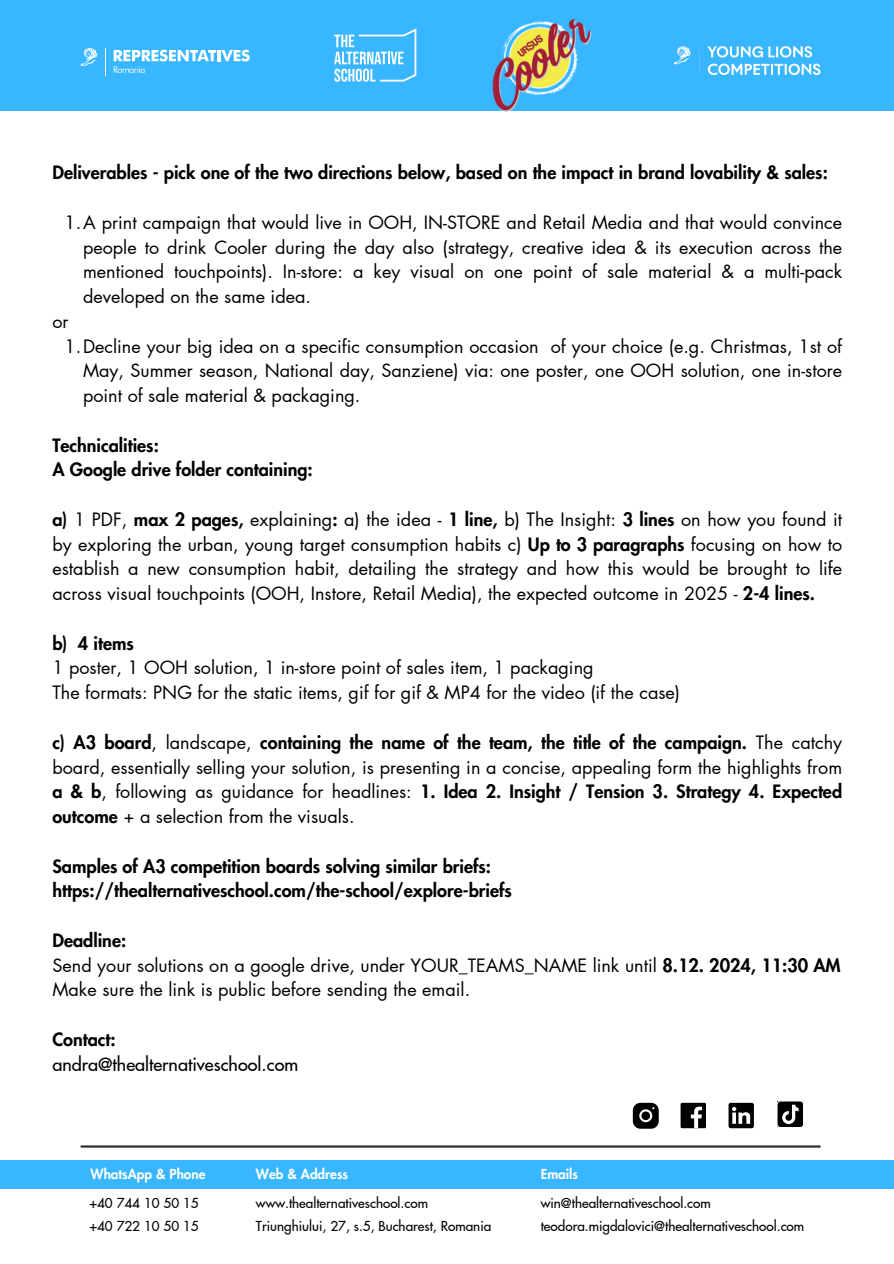
<style>
.page{position:relative;width:894px;height:1264px;background:#fff}
.page>*{position:absolute;margin:0;border:0;box-sizing:border-box;transform-origin:0 0}
.t1{font:18px/24.8px "Futura LT Pro";color:#000;text-align:justify}
.t2{font:800 18px/24.8px "Futura LT Pro";color:#000}
.t3{font:500 18px/24.8px "Futura LT Pro";color:#000}
.t4{font:500 13.5px "Futura LT Pro";color:#000}
.t5{font:800 13.5px "Futura LT Pro";color:#fff}
.s1{font-weight:800}
</style>
<div class="page">
<div style="left:0;top:0;width:893px;height:110px;background:#38b6ff"></div>
<svg style="left:674px;top:46px;width:146px;height:29px"></svg>
<svg style="left:334px;top:28px;width:82px;height:53px"></svg>
<svg style="left:81px;top:48px;width:16px;height:18px"></svg>
<svg style="left:114px;top:50px;width:135px;height:23px"></svg>
<svg style="left:632px;top:1102px;width:26px;height:26px"></svg>
<div style="left:680px;top:1102px;width:25px;height:26px;background:#000"></div>
<svg style="left:690px;top:1106px;width:11px;height:22px"></svg>
<svg style="left:728px;top:1102px;width:25px;height:26px"></svg>
<svg style="left:777px;top:1101px;width:26px;height:26px"></svg>
<div style="left:0;top:1160px;width:893px;height:29px;background:#38b6ff"></div>
<hr style="left:81px;top:1145px;width:739px;height:2px;background:#2b2d33">
<img style="left:477px;top:19px;width:127px;height:93px">
<p class="t2" style="left:52px;top:161px;width:776px">Deliverables - pick one of the two directions below, based on the impact in brand lovability &amp; sales:</p>
<p class="t1" style="left:83px;top:210px;width:760px;text-indent:-18px">1.A print campaign that would live in OOH, IN-STORE and Retail Media and that would convince people to drink Cooler during the day also (strategy, creative idea &amp; its execution across the mentioned touchpoints). In-store: a key visual on one point of sale material &amp; a multi-pack developed on the same idea.</p>
<p class="t1" style="left:52px;top:309px;width:18px">or</p>
<p class="t1" style="left:83px;top:334px;width:760px;text-indent:-18px">1.Decline your big idea on a specific consumption occasion of your choice (e.g. Christmas, 1st of May, Summer season, National day, Sanziene) via: one poster, one OOH solution, one in-store point of sale material &amp; packaging.</p>
<h1 class="t2" style="left:52px;top:433px;width:262px">Technicalities:<br>A Google drive folder containing:</h1>
<p class="t1" style="left:52px;top:507px;width:791px"><span class="s1">a)</span> 1 PDF, <span class="s1">max 2 pages,</span> explaining<span class="s1">:</span> a) the idea - <span class="s1">1 line,</span> b) The Insight: <span class="s1">3 lines</span> on how you found it by exploring the urban, young target consumption habits c) <span class="s1">Up to 3 paragraphs</span> focusing on how to establish a new consumption habit, detailing the strategy and how this would be brought to life across visual touchpoints (OOH, Instore, Retail Media), the expected outcome in 2025 - <span class="s1">2-4 lines.</span></p>
<h2 class="t1" style="left:52px;top:631px;width:629px;text-align:left"><span class="s1">b) 4 items<br></span>1 poster, 1 OOH solution, 1 in-store point of sales item, 1 packaging<br>The formats: PNG for the static items, gif for gif &amp; MP4 for the video (if the case)</h2>
<p class="t1" style="left:52px;top:730px;width:791px"><span class="s1">c) A3 board</span>, landscape, <span class="s1">containing the name of the team, the title of the campaign.</span> The catchy board, essentially selling your solution, is presenting in a concise, appealing form the highlights from <span class="s1">a &amp; b</span>, following as guidance for headlines: <span class="s1">1. Idea 2. Insight / Tension 3. Strategy 4. Expected outcome</span> + a selection from the visuals.</p>
<h1 class="t2" style="left:52px;top:854px;width:461px">Samples of A3 competition boards solving similar briefs: https://thealternativeschool.com/the-school/explore-briefs</h1>
<h2 class="t1" style="left:52px;top:928px;width:789px;text-align:left"><span class="s1">Deadline:<br></span>Send your solutions on a google drive, under YOUR_TEAMS_NAME link until <span class="s1">8.12. 2024, 11:30 AM<br></span>Make sure the link is public before sending the email.</h2>
<h2 class="t3" style="left:52px;top:1027px;width:247px"><span class="s1">Contact: </span>andra@thealternativeschool.com</h2>
<h2 class="t5" style="left:90px;top:1167px;width:116px">WhatsApp &amp; Phone</h2>
<h1 class="t4" style="left:89px;top:1196px;width:111px">+40 744 10 50 15</h1>
<h2 class="t4" style="left:89px;top:1220px;width:111px">+40 722 10 50 15</h2>
<p class="t5" style="left:256px;top:1167px;width:94px">Web &amp; Address</p>
<h1 class="t4" style="left:256px;top:1196px;width:174px">www.thealternativeschool.com</h1>
<p class="t4" style="left:256px;top:1220px;width:237px">Triunghiului, 27, s.5, Bucharest, Romania</p>
<p class="t5" style="left:540px;top:1167px;width:39px">Emails</p>
<p class="t4" style="left:540px;top:1196px;width:172px">win@thealternativeschool.com</p>
<p class="t4" style="left:540px;top:1220px;width:265px">teodora.migdalovici@thealternativeschool.com</p>
</div>
